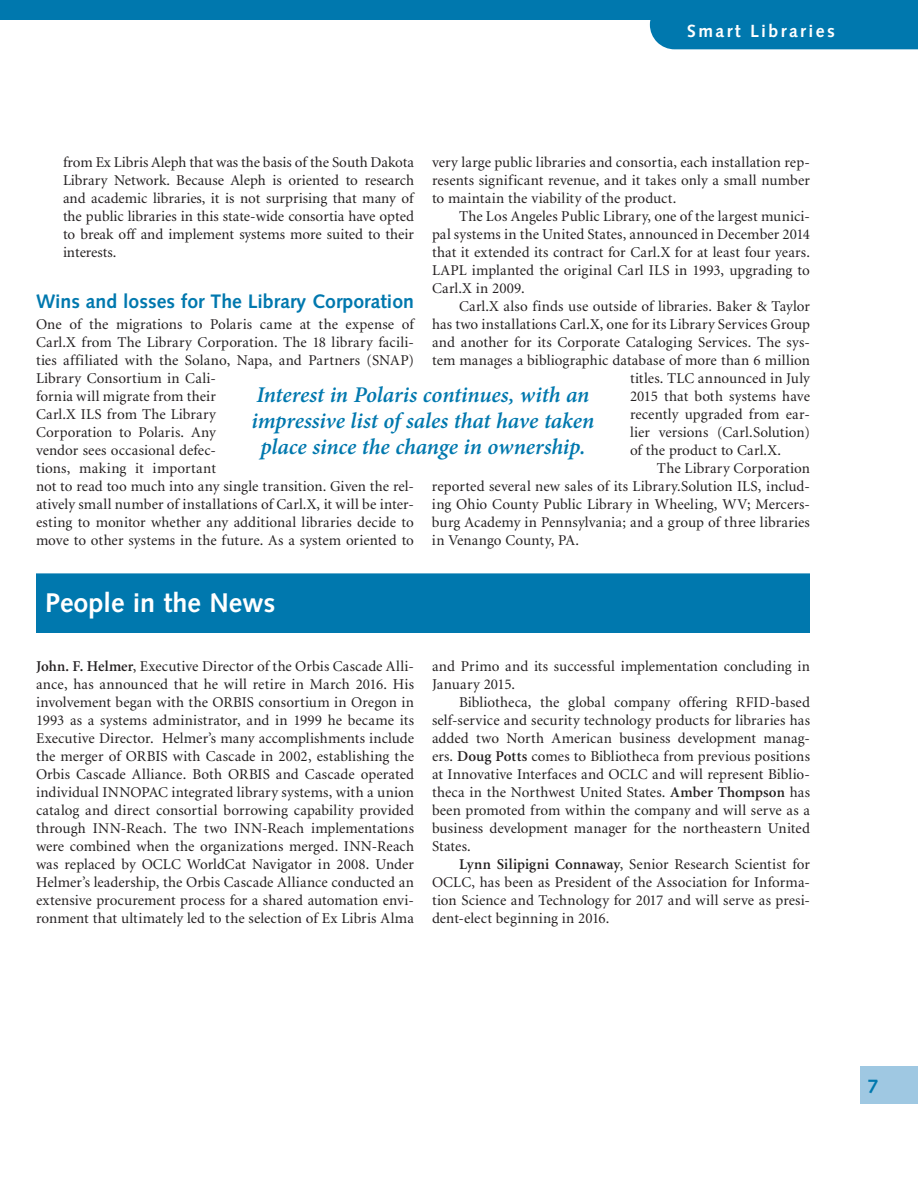
<style>
.page{position:relative;width:918px;height:1188px;background:#fff}
.page>*{position:absolute;margin:0;border:0;box-sizing:border-box;transform-origin:0 0}
.t1{font:700 27px "Syntax";color:#fff}
.t2{font:italic 600 22.5px/26.2px "Minion Pro";letter-spacing:-.005em;color:#0078ae;text-align:center}
.t3{font:700 19.5px "Syntax";color:#0078ae}
.t4{font:700 17.7px "Syntax";letter-spacing:.135em;color:#fff}
.t5{font:15px/18px "Minion";letter-spacing:.005em;color:#231f20;text-align:justify}
.s1{font-weight:600}
</style>
<div class="page">
<div style="left:0;top:0;width:918px;height:20px;background:#0078ae"></div>
<div style="left:650px;top:20px;width:268px;height:29px;background:#0078ae"></div>
<div style="left:860px;top:1066px;width:58px;height:38px;background:#9fc8e2"></div>
<div style="left:36px;top:573px;width:774px;height:60px;background:#0078ae"></div>
<p class="t4" style="left:687px;top:20px;width:149px">Smart Libraries</p>
<p class="t5" style="left:63px;top:153px;width:353px">from Ex Libris Aleph that was the basis of the South Dakota Library Network. Because Aleph is oriented to research and academic libraries, it is not surprising that many of the public libraries in this state-wide consortia have opted to break off and implement systems more suited to their interests.</p>
<h3 class="t3" style="left:36px;top:290px;width:380px">Wins and losses for The Library Corporation</h3>
<p class="t5" style="left:36px;top:315px;width:380px;text-align:left">One of the migrations to Polaris came at the expense of Carl.X from The Library Corporation. The 18 library facili&shy;ties affiliated with the Solano, Napa, and Partners (SNAP)<br>Library Consortium in Cali-<br>fornia will migrate from their<br>Carl.X ILS from The Library<br>Corporation to Polaris. Any<br>vendor sees occasional defec-<br>tions, making it important<br>not to read too much into any single transition. Given the rel&shy;atively small number of installations of Carl.X, it will be inter&shy;esting to monitor whether any additional libraries decide to move to other systems in the future. As a system oriented to</p>
<p class="t5" style="left:432px;top:153px;width:379px">very large public libraries and consortia, each installation rep&shy;resents significant revenue, and it takes only a small number to maintain the viability of the product.</p>
<p class="t5" style="left:432px;top:207px;width:380px;text-indent:27px">The Los Angeles Public Library, one of the largest munici&shy;pal systems in the United States, announced in December 2014 that it extended its contract for Carl.X for at least four years.<br>LAPL implanted the original Carl ILS in 1993, upgrading to Carl.X in 2009.</p>
<p class="t5" style="left:459px;top:297px;width:353px">Carl.X also finds use outside of libraries. Baker &amp; Taylor</p>
<p class="t5" style="left:432px;top:315px;width:380px">has two installations Carl.X, one for its Library Services Group</p>
<p class="t5" style="left:432px;top:333px;width:379px">and another for its Corporate Cataloging Services. The sys-</p>
<p class="t5" style="left:432px;top:351px;width:380px">tem manages a bibliographic database of more than 6 million</p>
<p class="t5" style="left:630px;top:369px;width:181px">titles. TLC announced in July</p>
<p class="t5" style="left:630px;top:387px;width:181px">2015 that both systems have</p>
<p class="t5" style="left:630px;top:405px;width:181px">recently upgraded from ear-</p>
<p class="t5" style="left:630px;top:423px;width:181px">lier versions (Carl.Solution)</p>
<p class="t5" style="left:630px;top:441px;width:153px">of the product to Carl.X.</p>
<p class="t5" style="left:657px;top:459px;width:155px">The Library Corporation</p>
<p class="t5" style="left:432px;top:477px;width:380px">reported several new sales of its Library.Solution ILS, includ-</p>
<p class="t5" style="left:432px;top:495px;width:380px">ing Ohio County Public Library in Wheeling, WV; Mercers-</p>
<p class="t5" style="left:432px;top:513px;width:379px">burg Academy in Pennsylvania; and a group of three libraries</p>
<p class="t5" style="left:432px;top:531px;width:149px">in Venango County, PA.</p>
<h2 class="t2" style="left:251px;top:381px;width:345px">Interest in Polaris continues, with an impressive list of sales that have taken place since the change in ownership.</h2>
<h1 class="t1" style="left:45px;top:587px;width:232px">People in the News</h1>
<p class="t5" style="left:36px;top:657px;width:380px"><span class="s1">John. F. Helmer</span>, Executive Director of the Orbis Cascade Alli&shy;ance, has announced that he will retire in March 2016. His involvement began with the ORBIS consortium in Oregon in 1993 as a systems administrator, and in 1999 he became its Executive Director. Helmer’s many accomplishments include the merger of ORBIS with Cascade in 2002, establishing the Orbis Cascade Alliance. Both ORBIS and Cascade operated individual INNOPAC integrated library systems, with a union catalog and direct consortial borrowing capability provided through INN-Reach. The two INN-Reach implementations were combined when the organizations merged. INN-Reach was replaced by OCLC WorldCat Navigator in 2008. Under Helmer’s leadership, the Orbis Cascade Alliance conducted an extensive procurement process for a shared automation envi&shy;ronment that ultimately led to the selection of Ex Libris Alma</p>
<p class="t5" style="left:432px;top:657px;width:380px">and Primo and its successful implementation concluding in<br>January 2015.</p>
<p class="t5" style="left:432px;top:693px;width:380px;text-indent:27px">Bibliotheca, the global company offering RFID-based self-service and security technology products for libraries has added two North American business development manag&shy;ers. <span class="s1">Doug Potts</span> comes to Bibliotheca from previous positions at Innovative Interfaces and OCLC and will represent Biblio&shy;theca in the Northwest United States. <span class="s1">Amber Thompson</span> has been promoted from within the company and will serve as a business development manager for the northeastern United States.</p>
<p class="t5" style="left:432px;top:855px;width:379px;text-indent:27px"><span class="s1">Lynn Silipigni Connaway</span>, Senior Research Scientist for OCLC, has been as President of the Association for Informa&shy;tion Science and Technology for 2017 and will serve as presi&shy;dent-elect beginning in 2016.</p>
<h3 class="t3" style="left:868px;top:1075px;width:12px">7</h3>
</div>
